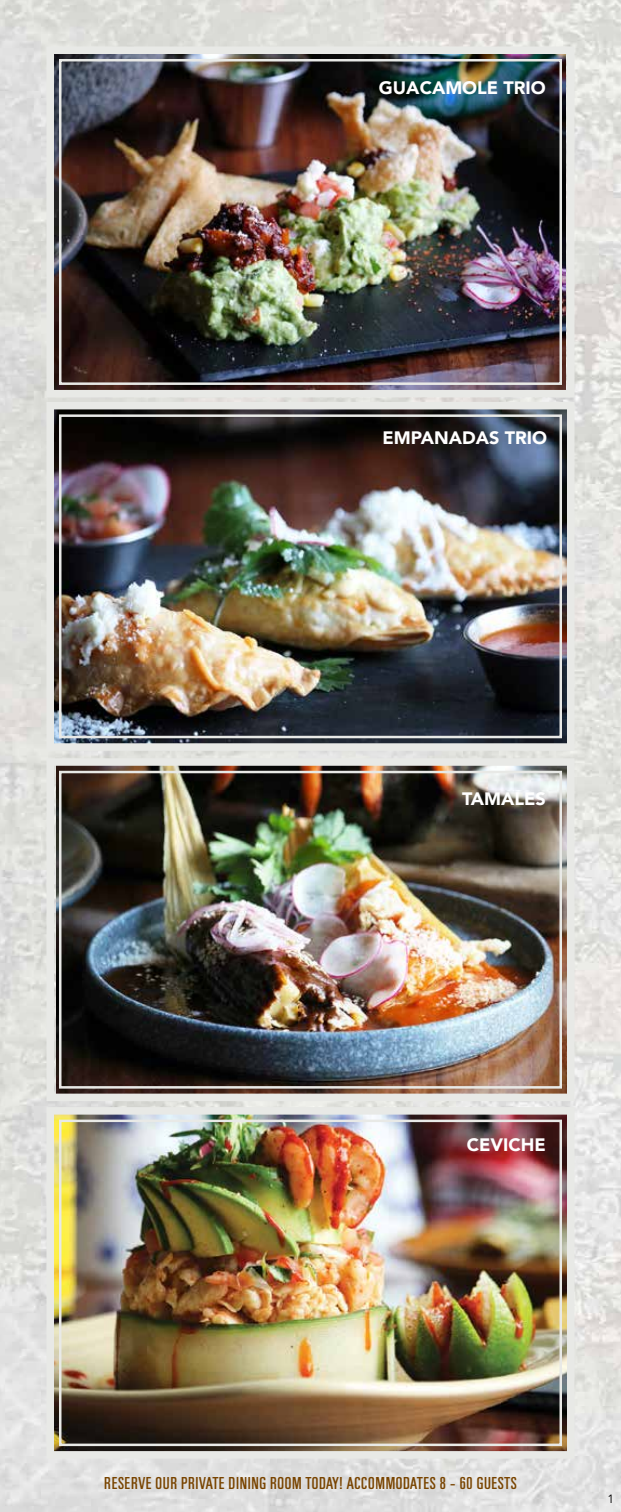
<style>
.page{position:relative;width:621px;height:1512px;background:#fff}
.page>*{position:absolute;margin:0;border:0;box-sizing:border-box;transform-origin:0 0}
.t1{font:18px "Univers Ultra Cond DTC";color:#794400}
.t2{font:900 18px "Avenir";color:#fff}
.t3{font:12px "Avenir";color:#000}
</style>
<div class="page">
<img style="left:0;top:0;width:621px;height:1512px">
<img style="left:43px;top:43px;width:535px;height:355px">
<div style="left:59px;top:59px;width:503px;height:326px;border:3px solid #e8e9e6"></div>
<img style="left:43px;top:398px;width:535px;height:357px">
<div style="left:59px;top:414px;width:503px;height:324px;border:3px solid #e8e9e6"></div>
<img style="left:43px;top:755px;width:535px;height:348px">
<div style="left:59px;top:771px;width:503px;height:318px;border:3px solid #e8e9e6"></div>
<img style="left:43px;top:1103px;width:535px;height:359px">
<div style="left:59px;top:1120px;width:503px;height:326px;border:3px solid #e8e9e6"></div>
<p class="t2" style="left:379px;top:72px;width:168px">GUACAMOLE TRIO</p>
<p class="t2" style="left:382px;top:422px;width:166px">EMPANADAS TRIO</p>
<p class="t2" style="left:462px;top:784px;width:85px">TAMALES</p>
<p class="t2" style="left:467px;top:1129px;width:81px">CEVICHE</p>
<p class="t1" style="left:104px;top:1473px;width:415px">RESERVE OUR PRIVATE DINING ROOM TODAY! ACCOMMODATES 8 – 60 GUESTS</p>
<p class="t3" style="left:608px;top:1491px;width:8px">1</p>
</div>
